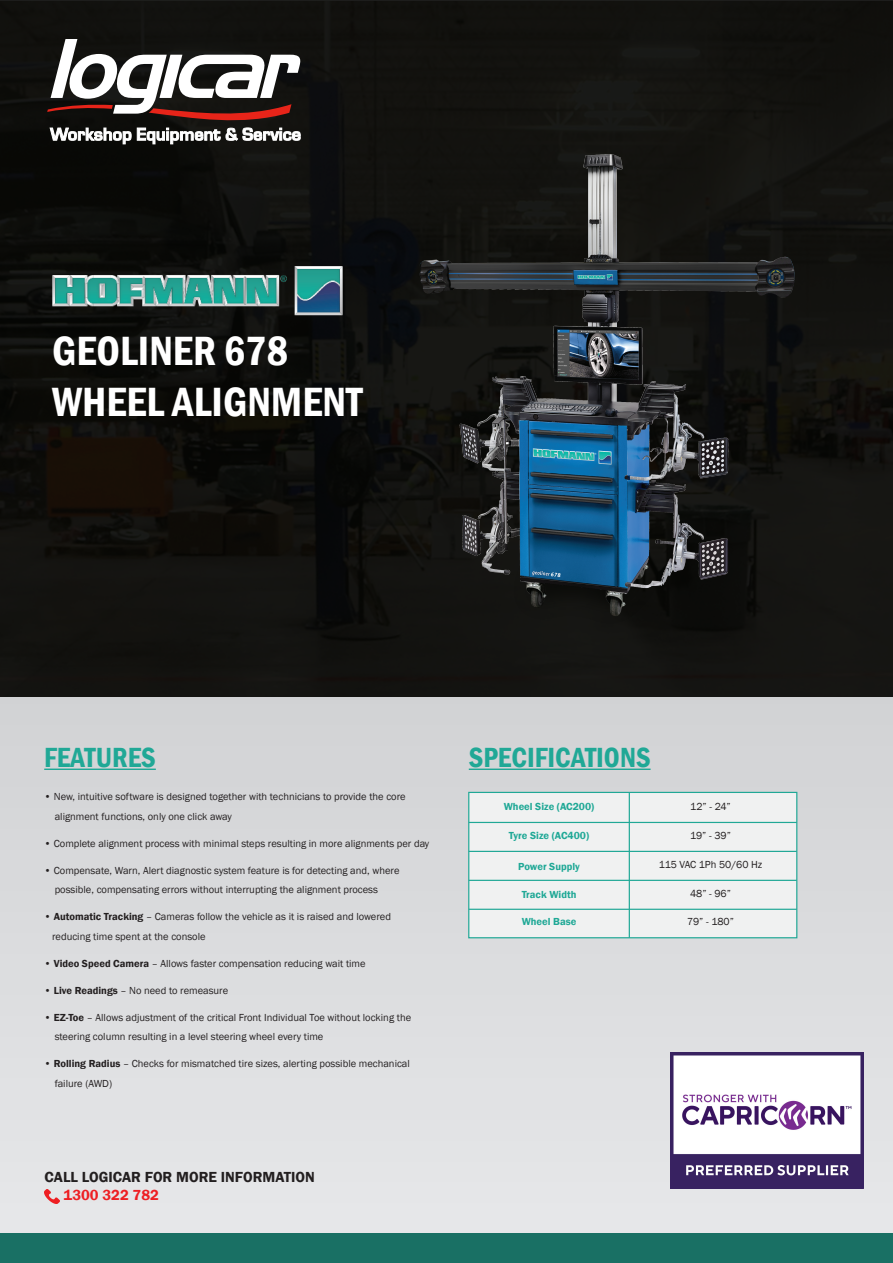
<style>
.page{position:relative;width:893px;height:1263px;background:#fff}
.page>*{position:absolute;margin:0;border:0;box-sizing:border-box;transform-origin:0 0}
.t1{font:600 condensed 42px/50.4px "Franklin Gothic";color:#fff}
.t2{font:600 condensed 28.5px "Franklin Gothic";color:#20a896}
.t3{font:600 15px "Franklin Gothic";color:#231f20}
.t4{font:600 15px "Franklin Gothic";color:#ee1f23}
.t5{font:10.5px/19.5px "Franklin Gothic";color:#231f20}
.t6{font:600 10.5px "Franklin Gothic";color:#1fa896}
.s1{font-weight:600}
</style>
<div class="page">
<div style="left:0;top:696px;width:893px;height:537px;background:#dcdddf"></div>
<div style="left:0;top:0;width:893px;height:696px;background:#12110f"></div>
<svg style="left:47px;top:39px;width:253px;height:105px"></svg>
<img style="left:399px;top:154px;width:419px;height:462px">
<hr style="left:44px;top:768px;width:112px;height:2px;background:#20a896">
<img style="left:671px;top:1052px;width:192px;height:137px">
<img style="left:52px;top:259px;width:290px;height:64px">
<div style="left:0;top:1233px;width:893px;height:30px;background:#197064"></div>
<hr style="left:469px;top:768px;width:182px;height:2px;background:#20a896">
<div style="left:468px;top:792px;width:329px;height:146px;background:#f0f1f1;border:1px solid #20a896"></div>
<hr style="left:629px;top:792px;width:1px;height:146px;background:#20a896">
<hr style="left:469px;top:822px;width:328px;height:1px;background:#20a896">
<hr style="left:469px;top:851px;width:328px;height:1px;background:#20a896">
<img style="left:44px;top:1189px;width:15px;height:15px">
<hr style="left:469px;top:880px;width:328px;height:1px;background:#20a896">
<hr style="left:469px;top:909px;width:328px;height:1px;background:#20a896">
<h1 class="t1" style="left:52px;top:325px;width:312px">GEOLINER 678<br>WHEEL ALIGNMENT</h1>
<h2 class="t2" style="left:44px;top:738px;width:113px">FEATURES</h2>
<p class="t5" style="left:55px;top:787px;width:352px;text-indent:-10px">• New, intuitive software is designed together with technicians to provide the core alignment functions, only one click away</p>
<p class="t5" style="left:44px;top:834px;width:387px">• Complete alignment process with minimal steps resulting in more alignments per day</p>
<p class="t5" style="left:55px;top:861px;width:346px;text-indent:-10px">• Compensate, Warn, Alert diagnostic system feature is for detecting and, where possible, compensating errors without interrupting the alignment process</p>
<p class="t5" style="left:52px;top:907px;width:340px;text-indent:-8px">• <span class="s1">Automatic Tracking</span> – Cameras follow the vehicle as it is raised and lowered reducing time spent at the console</p>
<p class="t5" style="left:44px;top:954px;width:323px">• <span class="s1">Video Speed Camera</span> – Allows faster compensation reducing wait time</p>
<p class="t5" style="left:44px;top:981px;width:185px">• <span class="s1">Live Readings</span> – No need to remeasure</p>
<p class="t5" style="left:55px;top:1008px;width:358px;text-indent:-10px">• <span class="s1">EZ-Toe</span> – Allows adjustment of the critical Front Individual Toe without locking the steering column resulting in a level steering wheel every time</p>
<p class="t5" style="left:55px;top:1054px;width:357px;text-indent:-10px">• <span class="s1">Rolling Radius</span> – Checks for mismatched tire sizes, alerting possible mechanical failure (AWD)</p>
<h3 class="t3" style="left:45px;top:1168px;width:272px">CALL LOGICAR FOR MORE INFORMATION</h3>
<h3 class="t4" style="left:63px;top:1186px;width:97px">1300 322 782</h3>
<h2 class="t2" style="left:469px;top:738px;width:183px">SPECIFICATIONS</h2>
<p class="t6" style="left:504px;top:800px;width:92px">Wheel Size (AC200)</p>
<p class="t6" style="left:509px;top:829px;width:82px">Tyre Size (AC400)</p>
<p class="t6" style="left:518px;top:860px;width:63px">Power Supply</p>
<p class="t6" style="left:522px;top:887px;width:56px">Track Width</p>
<p class="t6" style="left:522px;top:915px;width:56px">Wheel Base</p>
<p class="t5" style="left:690px;top:797px;width:42px">12” - 24”</p>
<p class="t5" style="left:690px;top:825px;width:42px">19” - 39”</p>
<p class="t5" style="left:659px;top:855px;width:105px">115 VAC 1Ph 50/60 Hz</p>
<p class="t5" style="left:690px;top:884px;width:42px">48” - 96”</p>
<p class="t5" style="left:687px;top:912px;width:49px">79” - 180”</p>
</div>
